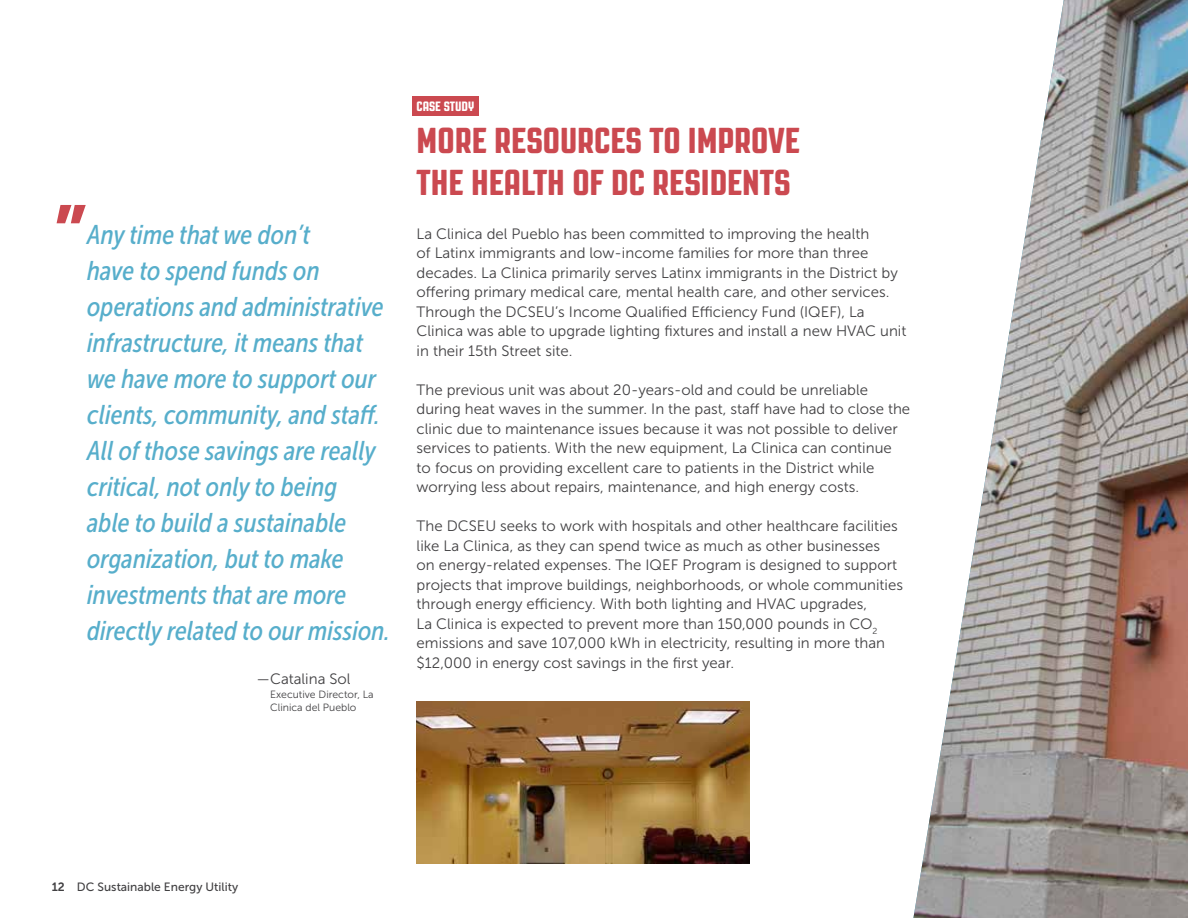
<style>
.page{position:relative;width:1188px;height:918px;background:#fff}
.page>*{position:absolute;margin:0;border:0;box-sizing:border-box;transform-origin:0 0}
.t1{font:72px "Museo Slab 900";color:#cb4950}
.t2{font:800 36px/42px "Revolution Gothic";color:#cb4950}
.t3{font:italic 27px/36px "Museo Sans Cond 500";color:#57aecb}
.t4{font:15px/19.5px "Museo Sans 300";color:#414042}
.t5{font:800 13.5px "Revolution Gothic";color:#fff}
.t6{font:12px "Museo Sans 500";color:#414042}
.t7{font:10.5px/13.5px "Museo Sans 300";color:#414042}
.s1{font-family:"Museo Sans 700"}
</style>
<div class="page">
<div style="left:412px;top:96px;width:67px;height:20px;background:#cb4950"></div>
<img style="left:913px;top:0;width:275px;height:918px">
<img style="left:417px;top:701px;width:333px;height:163px">
<h1 class="t1" style="left:54px;top:190px;width:34px">”</h1>
<p class="t3" style="left:87px;top:217px;width:304px">Any time that we don’t<br>have to spend funds on operations and administrative infrastructure, it means that we have more to support our clients, community, and staff.<br>All of those savings are really critical, not only to being<br>able to build a sustainable organization, but to make investments that are more directly related to our mission.</p>
<p class="t4" style="left:256px;top:670px;width:96px">—Catalina Sol</p>
<p class="t7" style="left:270px;top:688px;width:105px">Executive Director, La<br>Clinica del Pueblo</p>
<p class="t5" style="left:417px;top:99px;width:59px">CASE STUDY</p>
<h2 class="t2" style="left:417px;top:120px;width:385px">MORE RESOURCES TO IMPROVE<br>THE HEALTH OF DC RESIDENTS</h2>
<p class="t4" style="left:417px;top:224px;width:491px">La Clinica del Pueblo has been committed to improving the health<br>of Latinx immigrants and low-income families for more than three decades. La Clinica primarily serves Latinx immigrants in the District by offering primary medical care, mental health care, and other services.<br>Through the DCSEU’s Income Qualified Efficiency Fund (IQEF), La Clinica was able to upgrade lighting fixtures and install a new HVAC unit in their 15th Street site.</p>
<p class="t4" style="left:417px;top:380px;width:495px">The previous unit was about 20-years-old and could be unreliable during heat waves in the summer. In the past, staff have had to close the clinic due to maintenance issues because it was not possible to deliver services to patients. With the new equipment, La Clinica can continue<br>to focus on providing excellent care to patients in the District while worrying less about repairs, maintenance, and high energy costs.</p>
<p class="t4" style="left:417px;top:517px;width:488px">The DCSEU seeks to work with hospitals and other healthcare facilities like La Clinica, as they can spend twice as much as other businesses<br>on energy-related expenses. The IQEF Program is designed to support projects that improve buildings, neighborhoods, or whole communities through energy efficiency. With both lighting and HVAC upgrades,<br>La Clinica is expected to prevent more than 150,000 pounds in CO<sub>2 </sub>emissions and save 107,000 kWh in electricity, resulting in more than $12,000 in energy cost savings in the first year.</p>
<p class="t6" style="left:52px;top:880px;width:188px"><span class="s1">12</span> DC Sustainable Energy Utility</p>
</div>
